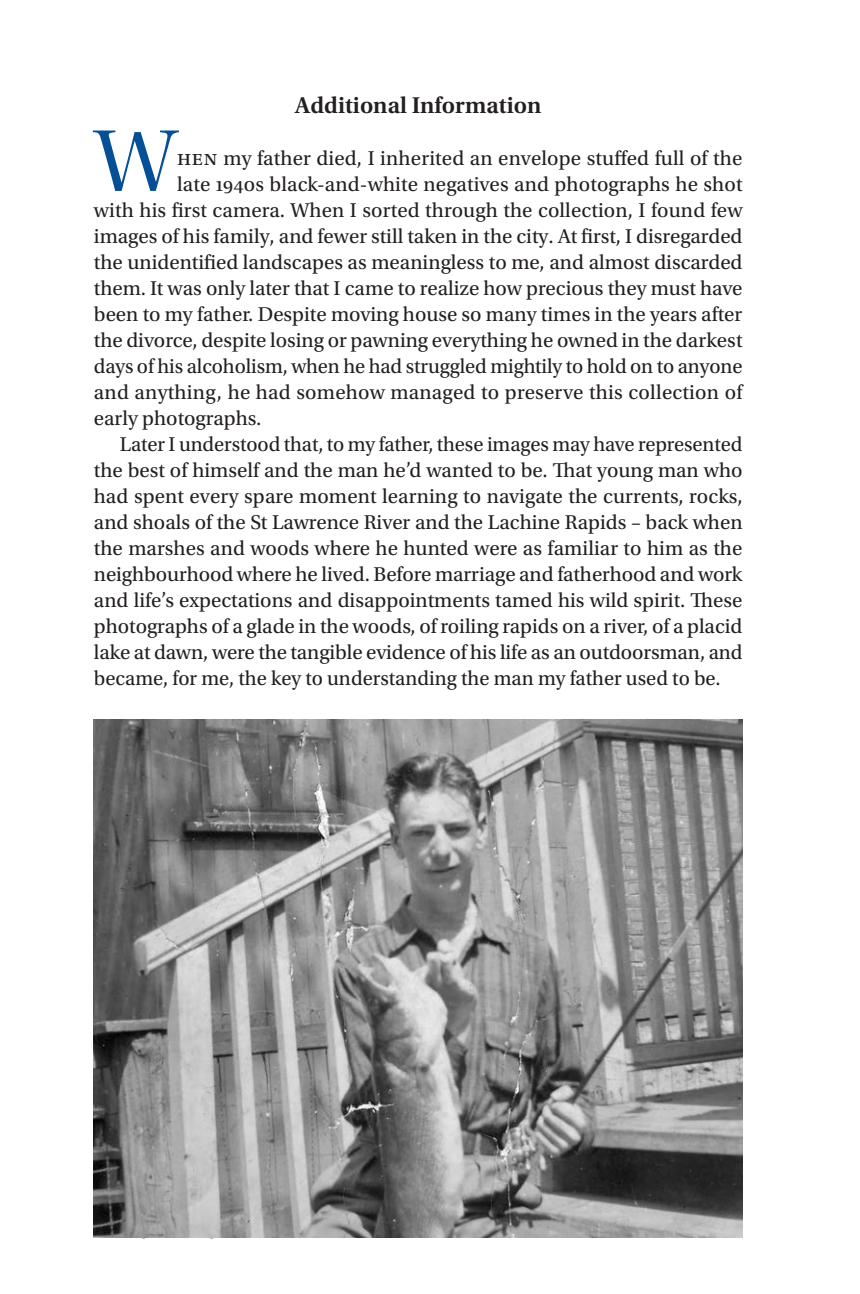
<style>
.page{position:relative;width:860px;height:1294px;background:#fff}
.page>*{position:absolute;margin:0;border:0;box-sizing:border-box;transform-origin:0 0}
.t1{font:91.6px "Utopia Std Disp";color:#044f95}
.t2{font:600 24px "Utopia Std";color:#231f20}
.t3{font:21px "Utopia Std";color:#231f20}
.s1{font-size:22px}
</style>
<div class="page">
<img style="left:94px;top:719px;width:648px;height:518px">
<p class="t2" style="left:295px;top:96px;width:248px">Additional Information</p>
<h1 class="t1" style="left:94px;top:106px;width:85px">W</h1>
<p class="t3" style="left:177px;top:150px;width:566px"><span class="s1">hen</span> my father died, I inherited an envelope stuffed full of the</p>
<p class="t3" style="left:177px;top:176px;width:566px">late 1940s black-and-white negatives and photographs he shot</p>
<p class="t3" style="left:94px;top:202px;width:650px">with his first camera. When I sorted through the collection, I found few</p>
<p class="t3" style="left:94px;top:228px;width:650px">images of his family, and fewer still taken in the city. At first, I disregarded</p>
<p class="t3" style="left:94px;top:254px;width:650px">the unidentified landscapes as meaningless to me, and almost discarded</p>
<p class="t3" style="left:94px;top:280px;width:650px">them. It was only later that I came to realize how precious they must have</p>
<p class="t3" style="left:94px;top:306px;width:649px">been to my father. Despite moving house so many times in the years after</p>
<p class="t3" style="left:94px;top:332px;width:650px">the divorce, despite losing or pawning everything he owned in the darkest</p>
<p class="t3" style="left:94px;top:358px;width:649px">days of his alcoholism, when he had struggled mightily to hold on to anyone</p>
<p class="t3" style="left:94px;top:384px;width:649px">and anything, he had somehow managed to preserve this collection of</p>
<p class="t3" style="left:94px;top:410px;width:169px">early photographs.</p>
<p class="t3" style="left:120px;top:436px;width:623px">Later I understood that, to my father, these images may have represented</p>
<p class="t3" style="left:94px;top:462px;width:650px">the best of himself and the man he’d wanted to be. That young man who</p>
<p class="t3" style="left:94px;top:488px;width:650px">had spent every spare moment learning to navigate the currents, rocks,</p>
<p class="t3" style="left:94px;top:514px;width:650px">and shoals of the St Lawrence River and the Lachine Rapids – back when</p>
<p class="t3" style="left:94px;top:540px;width:649px">the marshes and woods where he hunted were as familiar to him as the</p>
<p class="t3" style="left:94px;top:566px;width:649px">neighbourhood where he lived. Before marriage and fatherhood and work</p>
<p class="t3" style="left:94px;top:592px;width:649px">and life’s expectations and disappointments tamed his wild spirit. These</p>
<p class="t3" style="left:94px;top:618px;width:649px">photographs of a glade in the woods, of roiling rapids on a river, of a placid</p>
<p class="t3" style="left:94px;top:644px;width:650px">lake at dawn, were the tangible evidence of his life as an outdoorsman, and</p>
<p class="t3" style="left:94px;top:670px;width:628px">became, for me, the key to understanding the man my father used to be.</p>
</div>
